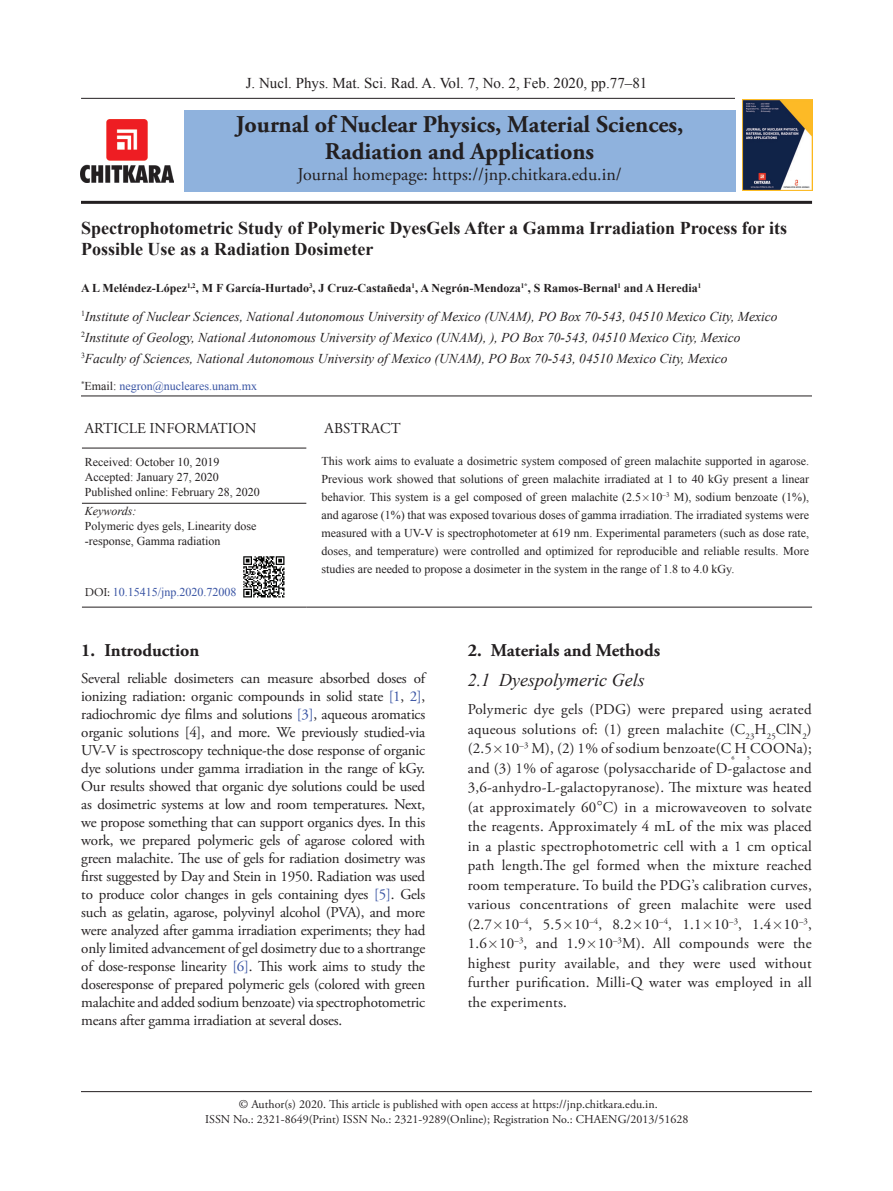
<style>
.page{position:relative;width:893px;height:1191px;background:#fff}
.page>*{position:absolute;margin:0;border:0;box-sizing:border-box;transform-origin:0 0}
.t1{font:700 24px/27px "Adobe Garamond Pro";color:#231f20;text-align:center}
.t2{font:700 18px/21px "Times New Roman";color:#231f20}
.t3{font:18px "Adobe Garamond Pro";color:#231f20}
.t4{font:700 18px "Adobe Garamond Pro";color:#231f20}
.t5{font:italic 18px "Times New Roman";color:#231f20}
.t6{font:15px/18px "Adobe Garamond Pro";color:#231f20;text-align:justify}
.t7{font:15px "Times New Roman";color:#231f20}
.t8{font:italic 13.5px/21px "Times New Roman";color:#231f20}
.t9{font:12px/18px "Times New Roman";color:#231f20}
.t10{font:12px/15px "Adobe Garamond Pro";color:#231f20;text-align:center}
.t11{font:700 12px "Times New Roman";color:#231f20}
.t12{font:12px "Times New Roman";color:#3853a3}
.t13{font:italic 12px "Times New Roman";color:#231f20}
.s1{color:#231f20}
.s2{font-family:"Adobe Garamond Pro";color:#231f20}
.s3{color:#3853a3}
</style>
<div class="page">
<hr style="left:81px;top:1091px;width:731px;height:1px;background:#231f20">
<img style="left:80px;top:119px;width:93px;height:63px">
<img style="left:743px;top:99px;width:69px;height:92px">
<hr style="left:81px;top:201px;width:731px;height:3px;background:#231f20">
<div style="left:184px;top:110px;width:551px;height:81px;background:#8fb2dd"></div>
<hr style="left:81px;top:98px;width:654px;height:1px;background:#231f20">
<hr style="left:81px;top:395px;width:731px;height:1px;background:#231f20">
<hr style="left:82px;top:448px;width:224px;height:1px;background:#231f20">
<hr style="left:82px;top:503px;width:224px;height:1px;background:#231f20">
<hr style="left:306px;top:607px;width:506px;height:1px;background:#231f20">
<hr style="left:82px;top:607px;width:224px;height:1px;background:#231f20">
<img style="left:243px;top:556px;width:42px;height:42px">
<p class="t7" style="left:246px;top:73px;width:403px">J. Nucl. Phys. Mat. Sci. Rad. A. Vol. 7, No. 2, Feb. 2020, pp.77–81</p>
<h1 class="t1" style="left:236px;top:112px;width:449px">Journal of Nuclear Physics, Material Sciences,<br>Radiation and Applications</h1>
<p class="t3" style="left:297px;top:164px;width:326px">Journal homepage: https://jnp.chitkara.edu.in/</p>
<p class="t2" style="left:81px;top:216px;width:708px">Spectrophotometric Study of Polymeric DyesGels After a Gamma Irradiation Process for its<br>Possible Use as a Radiation Dosimeter</p>
<p class="t11" style="left:81px;top:280px;width:622px">A L Meléndez-López<sup>1,2</sup>, M F García-Hurtado<sup>3</sup>, J Cruz-Castañeda<sup>1</sup>, A Negrón-Mendoza<sup>1*</sup>, S Ramos-Bernal<sup>1</sup> and A Heredia<sup>1</sup></p>
<p class="t8" style="left:81px;top:305px;width:698px"><sup>1</sup>Institute of Nuclear Sciences, National Autonomous University of Mexico (UNAM), PO Box 70-543, 04510 Mexico City, Mexico<br><sup>2</sup>Institute of Geology, National Autonomous University of Mexico (UNAM), ), PO Box 70-543, 04510 Mexico City, Mexico<br><sup>3</sup>Faculty of Sciences, National Autonomous University of Mexico (UNAM), PO Box 70-543, 04510 Mexico City, Mexico</p>
<p class="t12" style="left:81px;top:377px;width:178px"><sup>*</sup><span class="s1">Email:</span> negron@nucleares.unam.mx</p>
<p class="t6" style="left:85px;top:419px;width:173px">ARTICLE INFORMATION</p>
<p class="t6" style="left:324px;top:419px;width:78px">ABSTRACT</p>
<p class="t9" style="left:85px;top:454px;width:176px;line-height:15px">Received: October 10, 2019<br>Accepted: January 27, 2020<br>Published online: February 28, 2020</p>
<p class="t9" style="left:321px;top:452px;width:489px;text-align:justify">This work aims to evaluate a dosimetric system composed of green malachite supported in agarose.<br>Previous work showed that solutions of green malachite irradiated at 1 to 40 kGy present a linear behavior. This system is a gel composed of green malachite (2.5 10<sup>–3</sup> M), sodium benzoate (1%), and agarose (1%) that was exposed tovarious doses of gamma irradiation. The irradiated systems were measured with a UV-V is spectrophotometer at 619 nm. Experimental parameters (such as dose rate, doses, and temperature) were controlled and optimized for reproducible and reliable results. More studies are needed to propose a dosimeter in the system in the range of 1.8 to 4.0 kGy.</p>
<p class="t13" style="left:85px;top:502px;width:53px">Keywords:</p>
<p class="t9" style="left:85px;top:518px;width:173px;line-height:15px">Polymeric dyes gels, Linearity dose -response, Gamma radiation</p>
<p class="t12" style="left:85px;top:584px;width:153px"><span class="s2">DOI:</span> 10.15415/jnp.2020.72008</p>
<p class="t4" style="left:81px;top:639px;width:120px">1. Introduction</p>
<p class="t6" style="left:81px;top:669px;width:345px">Several reliable dosimeters can measure absorbed doses of ionizing radiation: organic compounds in solid state <span class="s3">[1</span>, <span class="s3">2]</span>, radiochromic dye films and solutions <span class="s3">[3]</span>, aqueous aromatics organic solutions [4], and more. We previously studied-via UV-V is spectroscopy technique-the dose response of organic dye solutions under gamma irradiation in the range of kGy.<br>Our results showed that organic dye solutions could be used as dosimetric systems at low and room temperatures. Next, we propose something that can support organics dyes. In this work, we prepared polymeric gels of agarose colored with green malachite. The use of gels for radiation dosimetry was first suggested by Day and Stein in 1950. Radiation was used to produce color changes in gels containing dyes <span class="s3">[5]</span>. Gels such as gelatin, agarose, polyvinyl alcohol (PVA), and more were analyzed after gamma irradiation experiments; they had only limited advancement of gel dosimetry due to a shortrange of dose-response linearity <span class="s3">[6]</span>. This work aims to study the doseresponse of prepared polymeric gels (colored with green malachite and added sodium benzoate) via spectrophotometric means after gamma irradiation at several doses.</p>
<p class="t4" style="left:468px;top:639px;width:194px">2. Materials and Methods</p>
<p class="t5" style="left:468px;top:667px;width:178px">2.1 Dyespolymeric Gels</p>
<p class="t6" style="left:468px;top:700px;width:345px;line-height:19.5px">Polymeric dye gels (PDG) were prepared using aerated aqueous solutions of: (1) green malachite (C<sub>23</sub>H<sub>25</sub>ClN<sub>2</sub>) (2.5 10<sup>–3</sup> M), (2) 1% of sodium benzoate(C<sub>₆</sub>H<sub>₅</sub>COONa); and (3) 1% of agarose (polysaccharide of D-galactose and 3,6-anhydro-L-galactopyranose). The mixture was heated (at approximately 60 C) in a microwaveoven to solvate the reagents. Approximately 4 mL of the mix was placed in a plastic spectrophotometric cell with a 1 cm optical path length.The gel formed when the mixture reached room temperature. To build the PDG’s calibration curves, various concentrations of green malachite were used (2.7 10<sup>–4</sup>, 5.5 10<sup>–4</sup>, 8.2 10<sup>–4</sup>, 1.1 10<sup>–3</sup>, 1.4 10<sup>–3</sup>, 1.6 10<sup>–3</sup>, and 1.9 10<sup>–3</sup>M). All compounds were the highest purity available, and they were used without further purification. Milli-Q water was employed in all the experiments.</p>
<p class="t10" style="left:205px;top:1097px;width:485px">© Author(s) 2020. This article is published with open access at https://jnp.chitkara.edu.in.<br>ISSN No.: 2321-8649(Print) ISSN No.: 2321-9289(Online); Registration No.: CHAENG/2013/51628</p>
</div>
